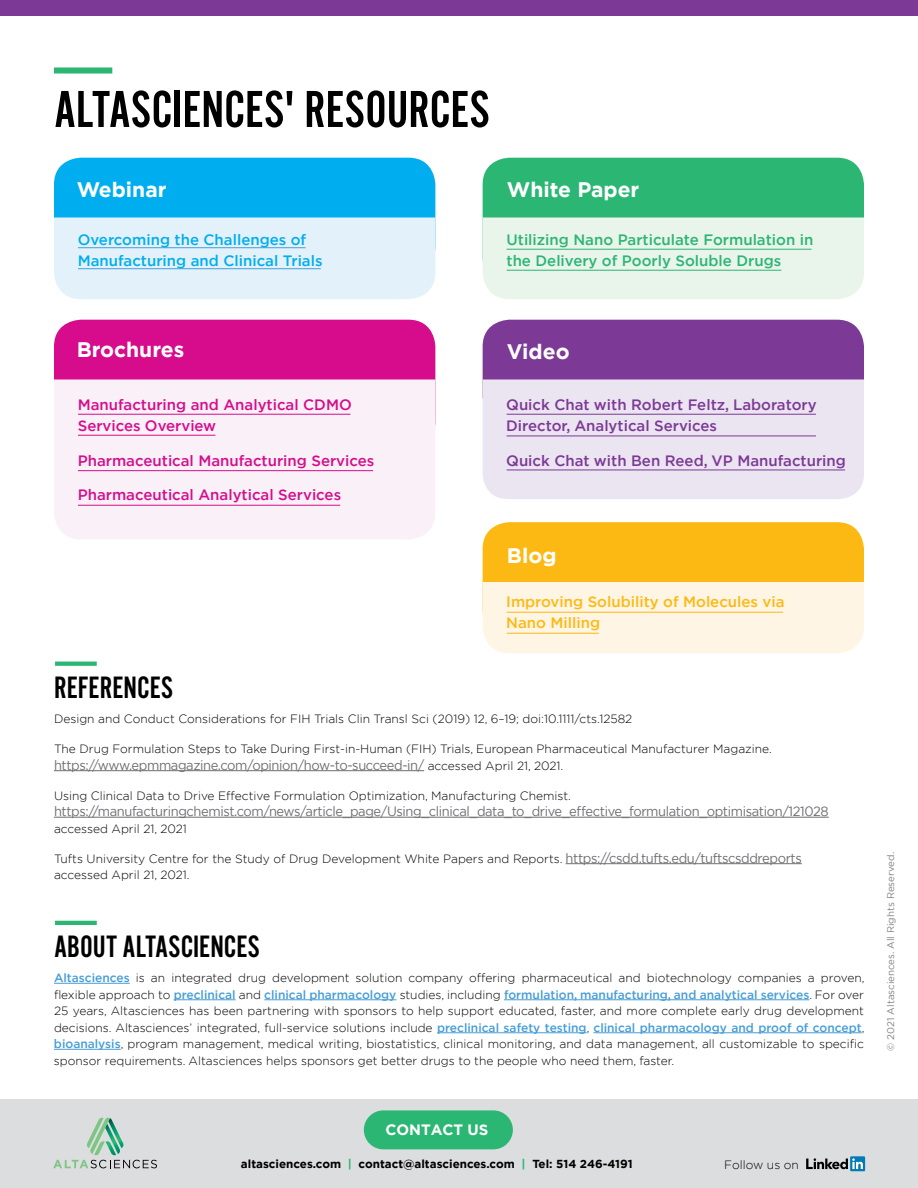
<style>
.page{position:relative;width:918px;height:1188px;background:#fff}
.page>*{position:absolute;margin:0;border:0;box-sizing:border-box;transform-origin:0 0}
.t1{font:54px "Alternate Got No 2 D";color:#000}
.t2{font:32.1px "Alternate Got No 2 D";color:#000}
.t3{font:700 21px "Gotham";color:#fff}
.t4{font:500 15px/21px "Gotham";color:#d60c8c}
.t5{font:500 15px/21px "Gotham";color:#7c3996}
.t6{font:500 15px/21px "Gotham";color:#2bb673}
.t7{font:500 15px/21px "Gotham";color:#00aeef}
.t8{font:500 15px/21px "Gotham";color:#fdb913}
.t9{font:700 15px "Gotham";color:#fff}
.t10{font:13.5px "Gotham";letter-spacing:-.03em;color:#6d6e71;scale:.96 1}
.t11{font:300 12px/16.5px "Gotham";color:#000;text-align:justify}
.t12{font:700 11.7px "Gotham";color:#000}
.t13{font:9.75px "Gotham";color:#808285}
.s1{font-weight:300;font-size:12px;color:#000}
.s2{font-weight:400;font-size:13.5px;color:#6d6e71}
.s3{font-weight:500;color:#459dd7}
.s4{color:#2bb673}
</style>
<div class="page">
<div style="left:483px;top:320px;width:381px;height:103px;background:#7c3996;border-radius:27px"></div>
<div style="left:483px;top:380px;width:381px;height:119px;background:#ebe4f1"></div>
<hr style="left:507px;top:414px;width:309px;height:1px;background:#7c3996">
<hr style="left:507px;top:436px;width:309px;height:1px;background:#7c3996">
<hr style="left:507px;top:470px;width:338px;height:1px;background:#7c3996">
<div style="left:54px;top:320px;width:381px;height:128px;background:#d60c8c;border-radius:27px"></div>
<div style="left:54px;top:379px;width:381px;height:160px;background:#f9f1f7"></div>
<div style="left:54px;top:158px;width:381px;height:115px;background:#00aeef;border-radius:27px"></div>
<div style="left:54px;top:217px;width:381px;height:82px;background:#e3f1fb"></div>
<div style="left:0;top:1099px;width:918px;height:89px;background:#dcddde"></div>
<hr style="left:54px;top:983px;width:76px;height:1px;background:#459dd7">
<hr style="left:174px;top:999px;width:62px;height:1px;background:#459dd7">
<hr style="left:264px;top:999px;width:132px;height:1px;background:#459dd7">
<hr style="left:504px;top:999px;width:305px;height:1px;background:#459dd7">
<hr style="left:437px;top:1032px;width:150px;height:1px;background:#459dd7">
<hr style="left:594px;top:1032px;width:268px;height:1px;background:#459dd7">
<hr style="left:54px;top:1049px;width:67px;height:1px;background:#459dd7">
<hr style="left:54px;top:770px;width:370px;height:1px;background:#6d6e71">
<hr style="left:54px;top:817px;width:775px;height:1px;background:#6d6e71">
<hr style="left:566px;top:863px;width:236px;height:1px;background:#6d6e71">
<svg style="left:53px;top:1118px;width:104px;height:50px"></svg>
<hr style="left:55px;top:921px;width:42px;height:4px;background:#2bb673">
<svg style="left:55px;top:662px;width:42px;height:4px"></svg>
<div style="left:364px;top:1110px;width:149px;height:39px;background:#2bb673;border-radius:19px"></div>
<div style="left:0;top:0;width:918px;height:15px;background:#7c3996"></div>
<div style="left:54px;top:68px;width:58px;height:6px;background:#2bb673"></div>
<div style="left:483px;top:158px;width:381px;height:127px;background:#2bb673;border-radius:27px"></div>
<div style="left:483px;top:217px;width:381px;height:82px;background:#e9f4eb"></div>
<hr style="left:507px;top:249px;width:305px;height:1px;background:#2bb673">
<hr style="left:507px;top:270px;width:274px;height:1px;background:#2bb673">
<hr style="left:78px;top:414px;width:272px;height:1px;background:#d60c8c">
<hr style="left:78px;top:435px;width:137px;height:1px;background:#d60c8c">
<hr style="left:78px;top:470px;width:295px;height:1px;background:#d60c8c">
<hr style="left:78px;top:505px;width:262px;height:1px;background:#d60c8c">
<hr style="left:78px;top:247px;width:228px;height:1px;background:#459dd7">
<hr style="left:78px;top:268px;width:243px;height:1px;background:#459dd7">
<div style="left:483px;top:522px;width:381px;height:116px;background:#fdb913;border-radius:27px"></div>
<div style="left:483px;top:582px;width:381px;height:71px;background:#fff5e4"></div>
<hr style="left:507px;top:612px;width:276px;height:1px;background:#fdb913">
<hr style="left:507px;top:633px;width:92px;height:1px;background:#fdb913">
<div style="left:850px;top:1156px;width:15px;height:15px;background:#007bb6"></div>
<svg style="left:806px;top:1158px;width:57px;height:11px"></svg>
<h1 class="t1" style="left:54px;top:81px;width:437px">ALTASCIENCES' RESOURCES</h1>
<h3 class="t3" style="left:77px;top:175px;width:91px">Webinar</h3>
<h3 class="t3" style="left:507px;top:175px;width:134px">White Paper</h3>
<p class="t7" style="left:78px;top:229px;width:246px">Overcoming the Challenges of<br>Manufacturing and Clinical Trials</p>
<p class="t6" style="left:507px;top:229px;width:308px">Utilizing Nano Particulate Formulation in the Delivery of Poorly Soluble Drugs</p>
<h3 class="t3" style="left:77px;top:336px;width:109px">Brochures</h3>
<p class="t4" style="left:78px;top:394px;width:276px">Manufacturing and Analytical CDMO<br>Services Overview</p>
<p class="t4" style="left:78px;top:450px;width:298px">Pharmaceutical Manufacturing Services</p>
<p class="t4" style="left:78px;top:484px;width:265px">Pharmaceutical Analytical Services</p>
<h2 class="t2" style="left:54px;top:671px;width:121px">REFERENCES</h2>
<h3 class="t3" style="left:507px;top:338px;width:64px">Video</h3>
<p class="t5" style="left:506px;top:394px;width:312px">Quick Chat with Robert Feltz, Laboratory<br>Director, Analytical Services</p>
<p class="t5" style="left:506px;top:450px;width:341px">Quick Chat with Ben Reed, VP Manufacturing</p>
<h3 class="t3" style="left:507px;top:541px;width:51px">Blog</h3>
<p class="t8" style="left:506px;top:591px;width:280px">Improving Solubility of Molecules via<br>Nano Milling</p>
<p class="t11" style="left:54px;top:710px;width:580px">Design and Conduct Considerations for FIH Trials Clin Transl Sci (2019) 12, 6–19; doi:10.1111/cts.12582</p>
<p class="t11" style="left:54px;top:740px;width:719px">The Drug Formulation Steps to Take During First-in-Human (FIH) Trials, European Pharmaceutical Manufacturer Magazine.</p>
<p class="t10" style="left:54px;top:756px;width:532px">https://www.epmmagazine.com/opinion/how-to-succeed-in/ <span class="s1">accessed April 21, 2021.</span></p>
<p class="t11" style="left:54px;top:787px;width:518px">Using Clinical Data to Drive Effective Formulation Optimization, Manufacturing Chemist.</p>
<p class="t10" style="left:54px;top:803px;width:809px">https://manufacturingchemist.com/news/article_page/Using_clinical_data_to_drive_effective_formulation_optimisation/121028</p>
<p class="t11" style="left:54px;top:820px;width:134px">accessed April 21, 2021</p>
<p class="t11" style="left:54px;top:850px;width:749px">Tufts University Centre for the Study of Drug Development White Papers and Reports. <span class="s2">https://csdd.tufts.edu/tuftscsddreports </span>accessed April 21, 2021.</p>
<p class="t13" style="left:884px;top:1051px;width:200px;rotate:-90deg">© 2021 Altasciences. All Rights Reserved.</p>
<h2 class="t2" style="left:54px;top:930px;width:207px">ABOUT ALTASCIENCES</h2>
<p class="t11" style="left:54px;top:970px;width:812px"><span class="s3">Altasciences</span> is an integrated drug development solution company offering pharmaceutical and biotechnology companies a proven, flexible approach to <span class="s3">preclinical</span> and <span class="s3">clinical pharmacology</span> studies, including <span class="s3">formulation, manufacturing, and analytical services</span>. For over 25 years, Altasciences has been partnering with sponsors to help support educated, faster, and more complete early drug development decisions. Altasciences’ integrated, full-service solutions include <span class="s3">preclinical safety testing</span>, <span class="s3">clinical pharmacology and proof of concept</span>, <span class="s3">bioanalysis</span>, program management, medical writing, biostatistics, clinical monitoring, and data management, all customizable to specific sponsor requirements. Altasciences helps sponsors get better drugs to the people who need them, faster.</p>
<p class="t9" style="left:385px;top:1120px;width:105px">CONTACT US</p>
<p class="t12" style="left:241px;top:1157px;width:393px">altasciences.com <span class="s4">|</span> contact@altasciences.com <span class="s4">|</span> Tel: 514 246-4191</p>
<p class="t11" style="left:724px;top:1156px;width:76px">Follow us on</p>
</div>
